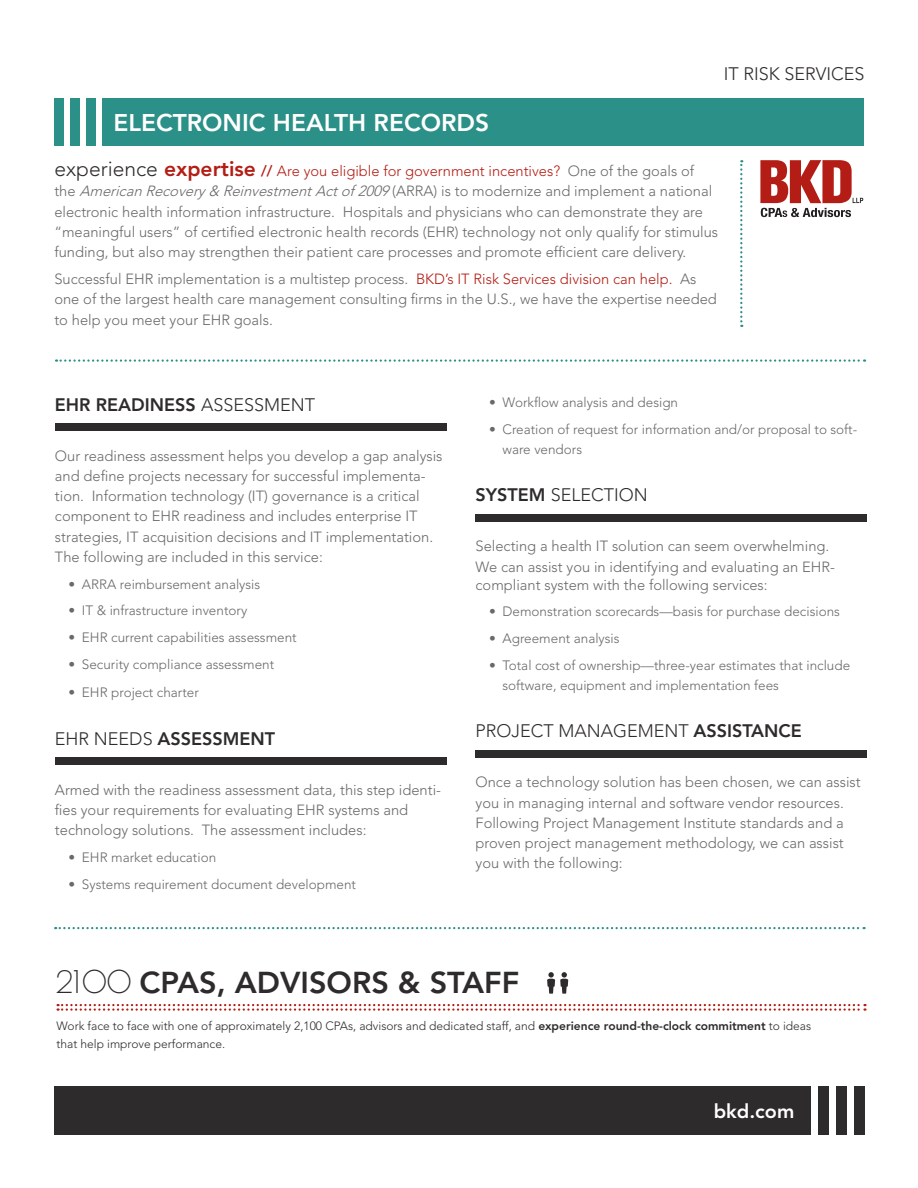
<style>
.page{position:relative;width:918px;height:1188px;background:#fff}
.page>*{position:absolute;margin:0;border:0;box-sizing:border-box;transform-origin:0 0}
.t1{font:800 30px "Avenir";color:#2e2b2c}
.t2{font:800 24px "Avenir";color:#fff}
.t3{font:800 19.5px "Avenir";color:#fff}
.t4{font:300 18px "Avenir";color:#2e2b2c}
.t5{font:800 18px "Avenir";color:#2e2b2c}
.t6{font:300 14.7px/20.2px "Avenir";color:#69696c}
.t7{font:300 13.5px/20.2px "Avenir";color:#69696c}
.t8{font:300 12px/18px "Avenir";color:#2e2b2c}
.s1{font-size:21px;color:#2e2b2c}
.s2{font-weight:800;font-size:21px;color:#b41d15}
.s3{font-weight:800;color:#b41d15}
.s4{color:#b41d15}
.s5{font-style:italic}
.s6{font-weight:300}
.s7{font-weight:800}
.s8{font-family:"Chalet Paris Nineteen Seventy";font-weight:400;font-size:33px}
</style>
<div class="page">
<div style="left:55px;top:423px;width:391px;height:8px;background:#2e2b2c"></div>
<div style="left:55px;top:758px;width:391px;height:7px;background:#2e2b2c"></div>
<div style="left:476px;top:514px;width:391px;height:7px;background:#2e2b2c"></div>
<div style="left:476px;top:750px;width:391px;height:7px;background:#2e2b2c"></div>
<div style="left:86px;top:98px;width:9px;height:47px;background:#2b9087"></div>
<div style="left:70px;top:98px;width:10px;height:47px;background:#2b9087"></div>
<div style="left:54px;top:98px;width:10px;height:47px;background:#2b9087"></div>
<div style="left:102px;top:98px;width:762px;height:47px;background:#2b9087"></div>
<svg style="left:56px;top:359px;width:809px;height:3px"></svg>
<svg style="left:55px;top:927px;width:810px;height:2px"></svg>
<div style="left:54px;top:1086px;width:757px;height:48px;background:#2e2b2c"></div>
<div style="left:854px;top:1086px;width:11px;height:48px;background:#2e2b2c"></div>
<div style="left:836px;top:1086px;width:11px;height:48px;background:#2e2b2c"></div>
<div style="left:818px;top:1086px;width:10px;height:48px;background:#2e2b2c"></div>
<svg style="left:740px;top:160px;width:2px;height:167px"></svg>
<svg style="left:760px;top:160px;width:103px;height:57px"></svg>
<svg style="left:58px;top:1004px;width:808px;height:7px"></svg>
<svg style="left:547px;top:972px;width:21px;height:22px"></svg>
<p class="t4" style="left:724px;top:63px;width:142px">IT RISK SERVICES</p>
<h2 class="t2" style="left:113px;top:108px;width:377px">ELECTRONIC HEALTH RECORDS</h2>
<p class="t6" style="left:54px;top:161px;width:665px"><span class="s1">experience</span> <span class="s2">expertise</span> <span class="s3">//</span> <span class="s4">Are you eligible for government incentives?</span> One of the goals of the <span class="s5">AmericanRecovery&amp; ReinvestmentActof2009</span>(ARRA) is to modernize and implement a national electronic health information infrastructure. Hospitals and physicians who can demonstrate they are “meaningful users” of certified electronic health records (EHR) technology not only qualify for stimulus funding, but also may strengthen their patient care processes and promote efficient care delivery.</p>
<p class="t6" style="left:54px;top:269px;width:664px">Successful EHR implementation is a multistep process. <span class="s4">BKD’s IT Risk Services division can help.</span> As one of the largest health care management consulting firms in the U.S., we have the expertise needed to help you meet your EHR goals.</p>
<p class="t5" style="left:55px;top:394px;width:262px">EHR READINESS <span class="s6">ASSESSMENT</span></p>
<p class="t6" style="left:55px;top:446px;width:389px">Our readiness assessment helps you develop a gap analysis and define projects necessary for successful implementa&shy;tion. Information technology (IT) governance is a critical component to EHR readiness and includes enterprise IT strategies, IT acquisition decisions and IT implementation.<br>The following are included in this service:</p>
<p class="t7" style="left:68px;top:574px;width:193px">• ARRA reimbursement analysis</p>
<p class="t7" style="left:68px;top:600px;width:180px">• IT &amp; infrastructure inventory</p>
<p class="t7" style="left:68px;top:627px;width:230px">• EHR current capabilities assessment</p>
<p class="t7" style="left:68px;top:654px;width:207px">• Security compliance assessment</p>
<p class="t7" style="left:68px;top:683px;width:132px">• EHR project charter</p>
<p class="t5" style="left:55px;top:728px;width:222px"><span class="s6">EHR NEEDS</span> ASSESSMENT</p>
<p class="t6" style="left:55px;top:780px;width:388px">Armed with the readiness assessment data, this step identi&shy;fies your requirements for evaluating EHR systems and technology solutions. The assessment includes:</p>
<p class="t7" style="left:68px;top:847px;width:149px">• EHR market education</p>
<p class="t7" style="left:68px;top:874px;width:289px">• Systems requirement document development</p>
<p class="t7" style="left:489px;top:392px;width:191px">• Workflow analysis and design</p>
<p class="t7" style="left:503px;top:419px;width:356px;text-indent:-14px">• Creation of request for information and/or proposal to soft&shy;ware vendors</p>
<p class="t4" style="left:476px;top:484px;width:174px"><span class="s7">SYSTEM</span> SELECTION</p>
<p class="t6" style="left:476px;top:536px;width:361px">Selecting a health IT solution can seem overwhelming.<br>We can assist you in identifying and evaluating an EHR-</p>
<p class="t6" style="left:476px;top:574px;width:294px">compliant system with the following services:</p>
<p class="t7" style="left:489px;top:602px;width:352px">• Demonstration scorecards—basis for purchase decisions</p>
<p class="t7" style="left:489px;top:628px;width:132px">• Agreement analysis</p>
<p class="t7" style="left:503px;top:655px;width:349px;text-indent:-14px">• Total cost of ownership—three-year estimates that include software, equipment and implementation fees</p>
<p class="t4" style="left:476px;top:720px;width:328px">PROJECT MANAGEMENT <span class="s7">ASSISTANCE</span></p>
<p class="t6" style="left:476px;top:772px;width:387px">Once a technology solution has been chosen, we can assist you in managing internal and software vendor resources.<br>Following Project Management Institute standards and a proven project management methodology, we can assist you with the following:</p>
<h1 class="t1" style="left:56px;top:965px;width:464px"><span class="s8">2100</span> CPAS, ADVISORS &amp; STAFF</h1>
<p class="t8" style="left:56px;top:1017px;width:756px">Work face to face with one of approximately 2,100 CPAs, advisors and dedicated staff, and <span class="s7">experience round-the-clock commitment</span> to ideas that help improve performance.</p>
<h3 class="t3" style="left:714px;top:1100px;width:82px">bkd.com</h3>
</div>
